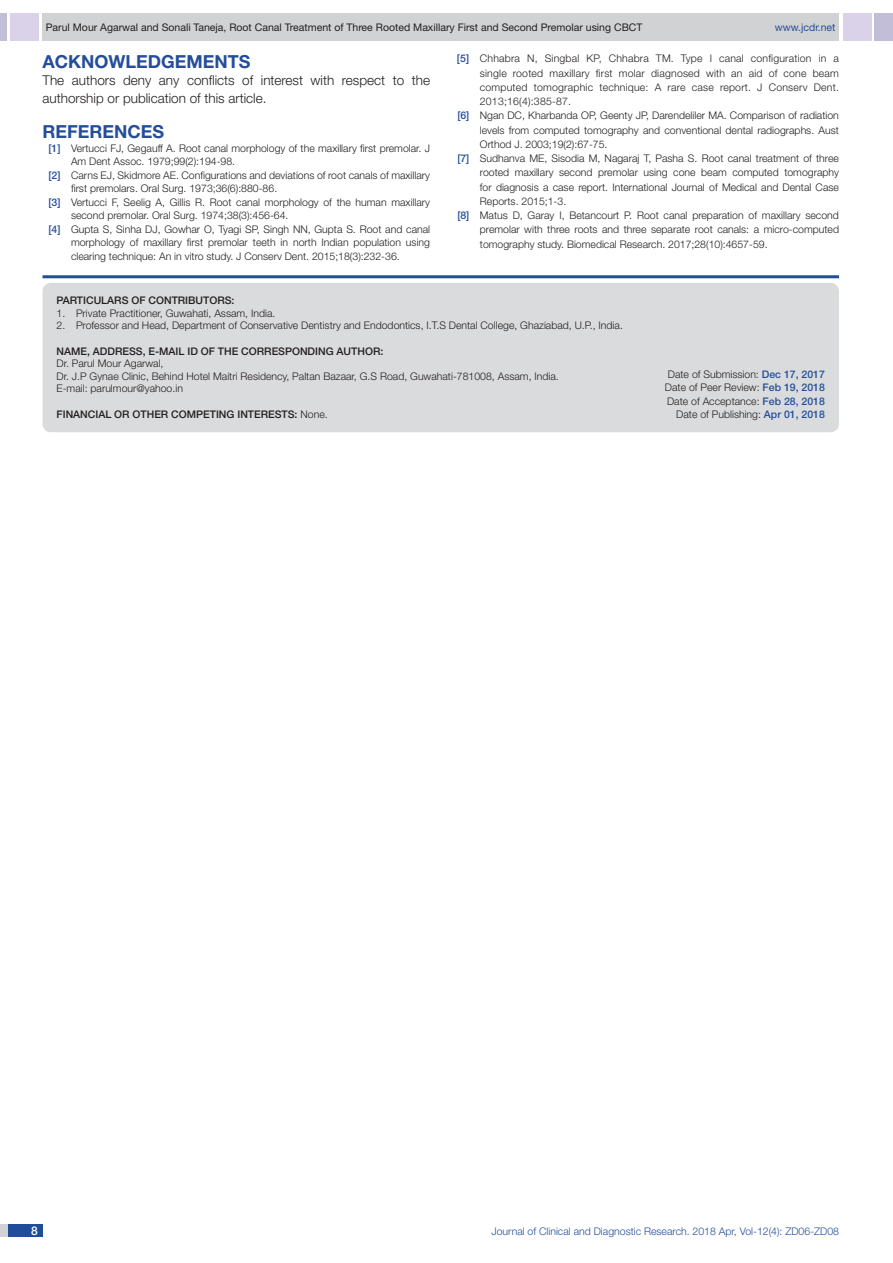
<style>
.page{position:relative;width:893px;height:1263px;background:#fff}
.page>*{position:absolute;margin:0;border:0;box-sizing:border-box;transform-origin:0 0}
.Heading{font:700 18px "Helvetica Neue";color:#244e9b}
.Body_text{font:300 13.5px/17.2px "Helvetica Neue";color:#231f20}
.t1{font:500 12px "Helvetica Neue";color:#fff}
.Partic_Contri_Txt{font:300 10.5px "Helvetica Neue";color:#231f20}
.Partic_Contri_Txt-2{font:300 10.5px "Helvetica Neue";letter-spacing:.02em;color:#231f20}
.Partic_Contri_Head{font:500 10.5px "Helvetica Neue";color:#231f20}
.t2{font:10.5px "Helvetica Neue";color:#231f20}
.t3{font:300 10.5px "Helvetica Neue";color:#244e9b}
.t4{font:10.5px "Helvetica Neue";color:#244e9b}
.s1{font-weight:500;color:#244e9b}
.s2{font-weight:300}
</style>
<div class="page">
<div style="left:0;top:13px;width:7px;height:28px;background:#c2bed7"></div>
<div style="left:10px;top:13px;width:29px;height:28px;background:#d9d2e8"></div>
<div style="left:43px;top:13px;width:796px;height:28px;background:#d1d2d4"></div>
<div style="left:875px;top:13px;width:18px;height:28px;background:#c2bed7"></div>
<div style="left:843px;top:13px;width:29px;height:28px;background:#d9d2e8"></div>
<div style="left:0;top:1224px;width:43px;height:13px;background:#d1d2d4"></div>
<div style="left:8px;top:1224px;width:35px;height:13px;background:#214c99"></div>
<hr style="left:43px;top:275px;width:796px;height:3px;background:#244e9b">
<div style="left:43px;top:283px;width:796px;height:149px;background:#dadbdc;border-radius:9px"></div>
<p class="t2" style="left:46px;top:21px;width:598px">Parul Mour Agarwal and Sonali Taneja, Root Canal Treatment of Three Rooted Maxillary First and Second Premolar using CBCT</p>
<p class="t4" style="left:775px;top:21px;width:62px">www.jcdr.net</p>
<p class="Heading" style="left:43px;top:51px;width:210px">ACKNOWLEDGEMENTS</p>
<p class="Body_text" style="left:43px;top:72px;width:389px">The authors deny any conflicts of interest with respect to the authorship or publication of this article.</p>
<p class="Heading" style="left:43px;top:121px;width:26px">REFERE</p>
<p class="Heading" style="left:114px;top:121px;width:27px">NCES</p>
<p class="Partic_Contri_Txt" style="left:48px;top:142px;width:383px"><span class="s1">[1]</span> Vertucci FJ, Gegauff A. Root canal morphology of the maxillary first premolar. J</p>
<p class="Partic_Contri_Txt" style="left:71px;top:155px;width:166px">Am Dent Assoc. 1979;99(2):194-98.</p>
<p class="Partic_Contri_Txt" style="left:48px;top:169px;width:383px"><span class="s1">[2]</span> Carns EJ, Skidmore AE. Configurations and deviations of root canals of maxillary</p>
<p class="Partic_Contri_Txt" style="left:71px;top:182px;width:208px">first premolars. Oral Surg. 1973;36(6):880-86.</p>
<p class="Partic_Contri_Txt" style="left:48px;top:196px;width:383px"><span class="s1">[3]</span> Vertucci F, Seelig A, Gillis R. Root canal morphology of the human maxillary</p>
<p class="Partic_Contri_Txt" style="left:71px;top:209px;width:219px">second premolar. Oral Surg. 1974;38(3):456-64.</p>
<p class="Partic_Contri_Txt" style="left:48px;top:223px;width:383px"><span class="s1">[4]</span> Gupta S, Sinha DJ, Gowhar O, Tyagi SP, Singh NN, Gupta S. Root and canal</p>
<p class="Partic_Contri_Txt" style="left:71px;top:236px;width:361px">morphology of maxillary first premolar teeth in north Indian population using</p>
<p class="Partic_Contri_Txt" style="left:71px;top:250px;width:330px">clearing technique: An in vitro study. J Conserv Dent. 2015;18(3):232-36.</p>
<p class="Partic_Contri_Txt-2" style="left:457px;top:52px;width:384px"><span class="s1">[5]</span> Chhabra N, Singbal KP, Chhabra TM. Type I canal configuration in a</p>
<p class="Partic_Contri_Txt-2" style="left:480px;top:66px;width:361px">single rooted maxillary first molar diagnosed with an aid of cone beam</p>
<p class="Partic_Contri_Txt-2" style="left:480px;top:81px;width:361px">computed tomographic technique: A rare case report. J Conserv Dent.</p>
<p class="Partic_Contri_Txt-2" style="left:480px;top:95px;width:93px">2013;16(4):385-87.</p>
<p class="Partic_Contri_Txt" style="left:457px;top:109px;width:383px"><span class="s1">[6]</span> Ngan DC, Kharbanda OP, Geenty JP, Darendeliler MA. Comparison of radiation</p>
<p class="Partic_Contri_Txt" style="left:480px;top:123px;width:361px">levels from computed tomography and conventional dental radiographs. Aust</p>
<p class="Partic_Contri_Txt" style="left:480px;top:138px;width:129px">Orthod J. 2003;19(2):67-75.</p>
<p class="Partic_Contri_Txt" style="left:457px;top:152px;width:383px"><span class="s1">[7]</span> Sudhanva ME, Sisodia M, Nagaraj T, Pasha S. Root canal treatment of three</p>
<p class="Partic_Contri_Txt" style="left:480px;top:166px;width:361px">rooted maxillary second premolar using cone beam computed tomography</p>
<p class="Partic_Contri_Txt" style="left:480px;top:180px;width:361px">for diagnosis a case report. International Journal of Medical and Dental Case</p>
<p class="Partic_Contri_Txt" style="left:480px;top:195px;width:88px">Reports. 2015;1-3.</p>
<p class="Partic_Contri_Txt" style="left:457px;top:209px;width:383px"><span class="s1">[8]</span> Matus D, Garay I, Betancourt P. Root canal preparation of maxillary second</p>
<p class="Partic_Contri_Txt" style="left:480px;top:223px;width:361px">premolar with three roots and three separate root canals: a micro-computed</p>
<p class="Partic_Contri_Txt" style="left:480px;top:237px;width:289px">tomography study. Biomedical Research. 2017;28(10):4657-59.</p>
<p class="Partic_Contri_Head" style="left:57px;top:294px;width:179px">PARTICULARS OF CONTRIBUTORS:</p>
<p class="Partic_Contri_Txt" style="left:57px;top:307px;width:220px">1. Private Practitioner, Guwahati, Assam, India.</p>
<p class="Partic_Contri_Txt" style="left:57px;top:319px;width:568px">2. Professor and Head, Department of Conservative Dentistry and Endodontics, I.T.S Dental College, Ghaziabad, U.P., India.</p>
<p class="Partic_Contri_Head" style="left:57px;top:345px;width:328px">NAME, ADDRESS, E-MAIL ID OF THE CORRESPONDING AUTHOR:</p>
<p class="Partic_Contri_Txt" style="left:57px;top:357px;width:108px">Dr. Parul Mour Agarwal,</p>
<p class="Partic_Contri_Txt" style="left:57px;top:370px;width:504px">Dr. J.P Gynae Clinic, Behind Hotel Maitri Residency, Paltan Bazaar, G.S Road, Guwahati-781008, Assam, India.</p>
<p class="Partic_Contri_Txt" style="left:57px;top:382px;width:128px">E-mail: parulmour@yahoo.in</p>
<p class="Partic_Contri_Head" style="left:57px;top:408px;width:14px">Financial</p>
<p class="Partic_Contri_Head" style="left:114px;top:408px;width:215px">OR OTHER COMPETING INTERESTS: <span class="s2">None.</span></p>
<p class="Partic_Contri_Txt" style="left:668px;top:367px;width:158px">Date of Submission: <span class="s1">Dec 17, 2017</span></p>
<p class="Partic_Contri_Txt" style="left:665px;top:381px;width:161px">Date of Peer Review: <span class="s1">Feb 19, 2018</span></p>
<p class="Partic_Contri_Txt" style="left:667px;top:394px;width:159px">Date of Acceptance: <span class="s1">Feb 28, 2018</span></p>
<p class="Partic_Contri_Txt" style="left:676px;top:408px;width:150px">Date of Publishing: <span class="s1">Apr 01, 2018</span></p>
<p class="t1" style="left:31px;top:1223px;width:8px">8</p>
<p class="t3" style="left:491px;top:1225px;width:349px">Journal of Clinical and Diagnostic Research. 2018 Apr, Vol-12(4): ZD06-ZD08</p>
</div>
